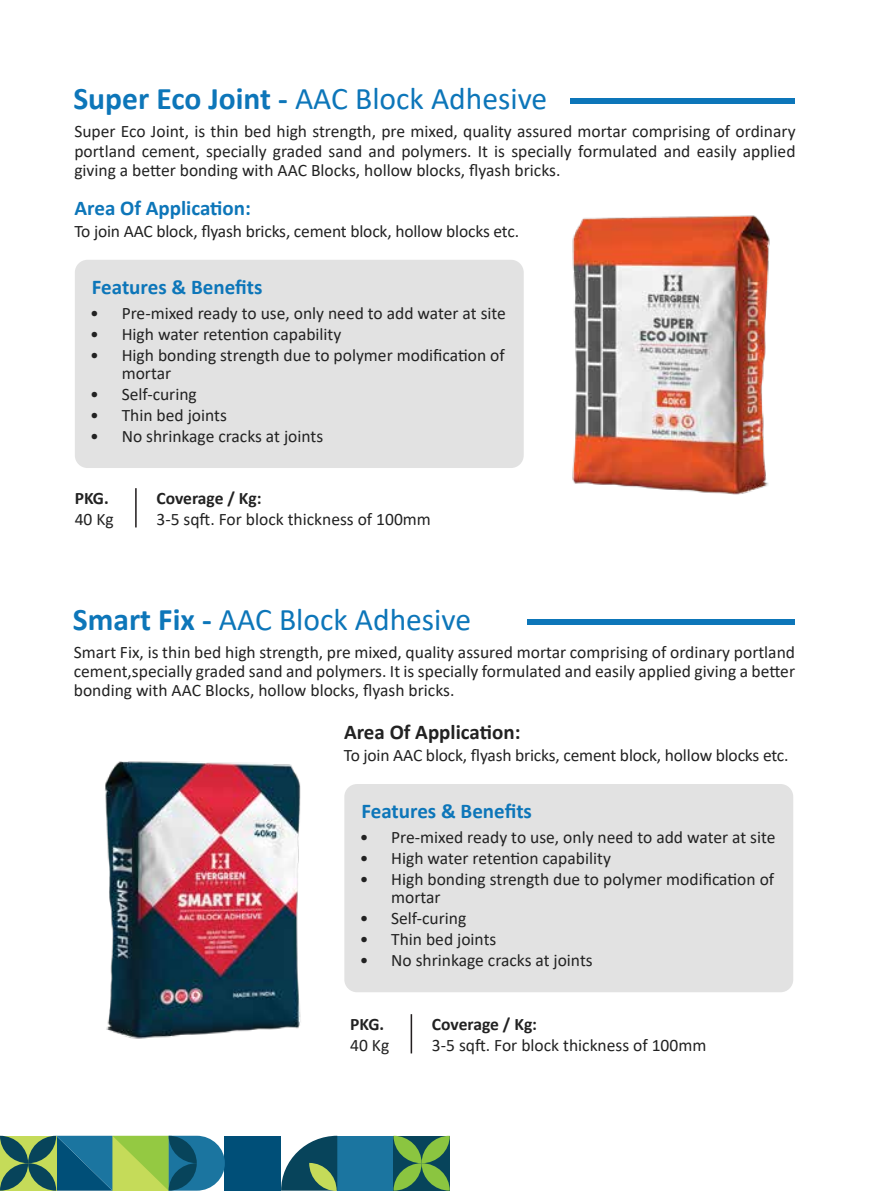
<style>
.page{position:relative;width:869px;height:1191px;background:#fff}
.page>*{position:absolute;margin:0;border:0;box-sizing:border-box;transform-origin:0 0}
.t1{font:31.5px "Calibri";color:#0d76b9}
.t2{font:700 21px "Calibri";color:#0d76b9}
.t3{font:700 21px "Calibri";color:#222}
.t4{font:17.5px/19.2px "Calibri";color:#222;text-align:justify}
.t5{font:700 17.5px "Calibri";color:#222}
.s1{font-weight:700}
</style>
<div class="page">
<div style="left:527px;top:618px;width:266px;height:6px;background:#0d76b9"></div>
<div style="left:344px;top:784px;width:448px;height:208px;background:#e2e2e2;border-radius:13px"></div>
<hr style="left:410px;top:1014px;width:2px;height:39px;background:#231f20">
<div style="left:75px;top:260px;width:448px;height:208px;background:#e2e2e2;border-radius:13px"></div>
<hr style="left:135px;top:488px;width:2px;height:39px;background:#231f20">
<div style="left:570px;top:98px;width:224px;height:6px;background:#0d76b9"></div>
<div style="left:337px;top:1135px;width:56px;height:55px;background:#1b75a0"></div>
<div style="left:225px;top:1135px;width:56px;height:55px;background:#004f78"></div>
<svg style="left:0;top:1135px;width:225px;height:55px"></svg>
<svg style="left:393px;top:1135px;width:56px;height:55px"></svg>
<svg style="left:281px;top:1135px;width:56px;height:56px"></svg>
<img style="left:572px;top:215px;width:198px;height:280px">
<img style="left:105px;top:761px;width:242px;height:278px">
<h1 class="t1" style="left:73px;top:77px;width:475px"><span class="s1">Super Eco Joint -</span> AAC Block Adhesive</h1>
<p class="t4" style="left:74px;top:121px;width:722px">Super Eco Joint, is thin bed high strength, pre mixed, quality assured mortar comprising of ordinary portland cement, specially graded sand and polymers. It is specially formulated and easily applied giving a better bonding with AAC Blocks, hollow blocks, flyash bricks.</p>
<p class="t2" style="left:74px;top:193px;width:178px">Area Of Application:</p>
<p class="t4" style="left:74px;top:221px;width:446px">To join AAC block, flyash bricks, cement block, hollow blocks etc.</p>
<p class="t2" style="left:92px;top:272px;width:172px">Features &amp; Benefits</p>
<p class="t4" style="left:90px;top:303px;width:417px">• Pre-mixed ready to use, only need to add water at site</p>
<p class="t4" style="left:90px;top:324px;width:253px">• High water retention capability</p>
<p class="t4" style="left:122px;top:346px;width:384px;line-height:17.5px;text-indent:-31px">• High bonding strength due to polymer modification of mortar</p>
<p class="t4" style="left:90px;top:384px;width:108px">• Self-curing</p>
<p class="t4" style="left:90px;top:405px;width:138px">• Thin bed joints</p>
<p class="t4" style="left:90px;top:426px;width:234px">• No shrinkage cracks at joints</p>
<p class="t5" style="left:75px;top:485px;width:36px">PKG.</p>
<p class="t4" style="left:75px;top:509px;width:41px">40 Kg</p>
<p class="t5" style="left:156px;top:485px;width:107px">Coverage / Kg:</p>
<p class="t4" style="left:156px;top:509px;width:276px">3-5 sqft. For block thickness of 100mm</p>
<h1 class="t1" style="left:73px;top:597px;width:399px"><span class="s1">Smart Fix -</span> AAC Block Adhesive</h1>
<p class="t4" style="left:74px;top:642px;width:722px">Smart Fix, is thin bed high strength, pre mixed, quality assured mortar comprising of ordinary portland cement,specially graded sand and polymers. It is specially formulated and easily applied giving a better bonding with AAC Blocks, hollow blocks, flyash bricks.</p>
<p class="t3" style="left:344px;top:717px;width:178px">Area Of Application:</p>
<p class="t4" style="left:344px;top:745px;width:446px">To join AAC block, flyash bricks, cement block, hollow blocks etc.</p>
<p class="t2" style="left:361px;top:796px;width:172px">Features &amp; Benefits</p>
<p class="t4" style="left:359px;top:827px;width:417px">• Pre-mixed ready to use, only need to add water at site</p>
<p class="t4" style="left:359px;top:848px;width:253px">• High water retention capability</p>
<p class="t4" style="left:391px;top:870px;width:384px;line-height:17.5px;text-indent:-31px">• High bonding strength due to polymer modification of mortar</p>
<p class="t4" style="left:359px;top:908px;width:108px">• Self-curing</p>
<p class="t4" style="left:359px;top:929px;width:138px">• Thin bed joints</p>
<p class="t4" style="left:359px;top:950px;width:234px">• No shrinkage cracks at joints</p>
<p class="t5" style="left:350px;top:1011px;width:36px">PKG.</p>
<p class="t4" style="left:350px;top:1034px;width:41px">40 Kg</p>
<p class="t5" style="left:432px;top:1011px;width:107px">Coverage / Kg:</p>
<p class="t4" style="left:432px;top:1034px;width:276px">3-5 sqft. For block thickness of 100mm</p>
</div>
